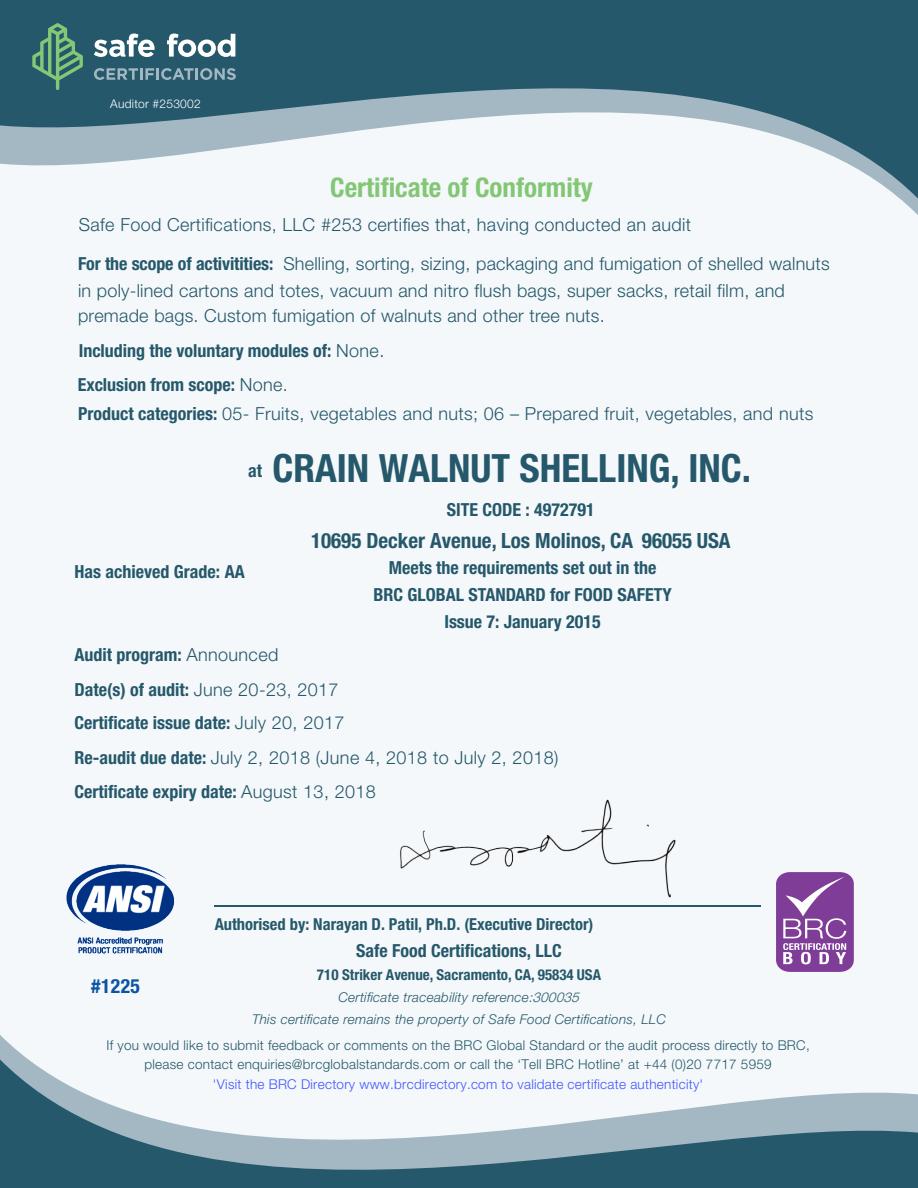
<style>
.page{position:relative;width:918px;height:1188px;background:#f4f8fa}
.page>*{position:absolute;margin:0;border:0;box-sizing:border-box;transform-origin:0 0}
.t1{font:700 condensed 39px "Helvetica Neue LT Std";color:#25586b}
.t2{font:700 condensed 27px "Helvetica Neue LT Std";color:#83c775}
.t3{font:700 condensed 21px "Helvetica Neue LT Std";color:#25586b}
.t4{font:700 condensed 19.65px "Helvetica Neue LT Std";color:#0c54a4}
.t5{font:300 18px/38.2px "Helvetica Neue LT Std";letter-spacing:.01em;color:#25586b}
.t6{font:700 condensed 18px/33.6px "Helvetica Neue LT Std";color:#25586b}
.t7{font:700 condensed 16.5px "Helvetica Neue LT Std";color:#25586b}
.t8{font:700 condensed 15px "Helvetica Neue LT Std";color:#25586b}
.t9{font:300 13.5px/19.4px "Helvetica Neue LT Std";letter-spacing:.02em;color:#25586b;text-align:center}
.t10{font:italic 300 13.5px/21.8px "Helvetica Neue LT Std";letter-spacing:.02em;color:#25586b;text-align:center}
.t11{font:300 13.5px "Helvetica Neue LT Std";letter-spacing:.02em;color:#4055ff}
.t12{font:300 12px "Helvetica Neue LT Std";letter-spacing:.02em;color:#fff}
.s1{font-weight:700;font-stretch:condensed}
.s2{font-weight:300;font-stretch:normal}
.s3{font-size:18px}
.s4{font-style:inherit}
</style>
<div class="page">
<img style="left:776px;top:872px;width:77px;height:99px">
<hr style="left:214px;top:906px;width:547px;height:1px;background:#25586b">
<svg style="left:0;top:1060px;width:918px;height:128px"></svg>
<svg style="left:0;top:0;width:918px;height:199px;fill:#25586b"></svg>
<svg style="left:167px;top:34px;width:68px;height:23px"></svg>
<svg style="left:94px;top:34px;width:61px;height:23px"></svg>
<svg style="left:32px;top:23px;width:51px;height:67px;background:#447c6e"></svg>
<svg style="left:94px;top:68px;width:142px;height:12px;background:#5e8392"></svg>
<img style="left:66px;top:864px;width:108px;height:90px">
<img style="left:400px;top:799px;width:276px;height:99px">
<p class="t12" style="left:110px;top:97px;width:92px">Auditor #253002</p>
<h2 class="t2" style="left:330px;top:171px;width:264px">Certificate of Conformity</h2>
<p class="t5" style="left:78px;top:205px;width:753px">Safe Food Certifications, LLC #253 certifies that, having conducted an audit<br><span class="s1">For the scope of activitities:</span> Shelling, sorting, sizing, packaging and fumigation of shelled walnuts</p>
<p class="t5" style="left:78px;top:277px;width:708px;line-height:25.5px">in poly-lined cartons and totes, vacuum and nitro flush bags, super sacks, retail film, and premade bags. Custom fumigation of walnuts and other tree nuts.</p>
<p class="t6" style="left:78px;top:334px;width:308px">Including the voluntary modules of: <span class="s2">None.<br></span>Exclusion from scope: <span class="s2">None.</span></p>
<p class="t5" style="left:78px;top:394px;width:737px"><span class="s1">Product categories:</span> 05- Fruits, vegetables and nuts; 06 – Prepared fruit, vegetables, and nuts</p>
<h1 class="t1" style="left:248px;top:444px;width:504px"><span class="s3">at</span> CRAIN WALNUT SHELLING, INC.</h1>
<p class="t6" style="left:447px;top:493px;width:149px">SITE CODE : 4972791</p>
<p class="t3" style="left:311px;top:527px;width:421px">10695 Decker Avenue, Los Molinos, CA 96055 USA</p>
<p class="t6" style="left:75px;top:554px;width:172px">Has achieved Grade: AA</p>
<p class="t6" style="left:373px;top:554px;width:300px;line-height:27px;text-align:center">Meets the requirements set out in the<br>BRC GLOBAL STANDARD for FOOD SAFETY<br>Issue 7: January 2015</p>
<p class="t6" style="left:75px;top:638px;width:271px">Audit program: <span class="s2">Announced<br></span>Date(s) of audit: <span class="s2">June 20-23, 2017<br></span>Certificate issue date: <span class="s2">July 20, 2017</span></p>
<p class="t5" style="left:75px;top:740px;width:485px;line-height:34.2px"><span class="s1">Re-audit due date:</span> July 2, 2018 (June 4, 2018 to July 2, 2018)<br><span class="s1">Certificate expiry date:</span> August 13, 2018</p>
<p class="t7" style="left:215px;top:914px;width:380px">Authorised by: Narayan D. Patil, Ph.D. (Executive Director)</p>
<p class="t6" style="left:356px;top:934px;width:207px">Safe Food Certifications, LLC</p>
<p class="t8" style="left:317px;top:966px;width:286px">710 Striker Avenue, Sacramento, CA, 95834 USA</p>
<p class="t10" style="left:252px;top:986px;width:415px">Certificate traceability reference<span class="s4">:300035<br></span>This certificate remains the property of Safe Food Certifications, LLC</p>
<p class="t9" style="left:107px;top:1035px;width:705px">If you would like to submit feedback or comments on the BRC Global Standard or the audit process directly to BRC, please contact enquiries@brcglobalstandards.com or call the ‘Tell BRC Hotline’ at +44 (0)20 7717 5959</p>
<p class="t11" style="left:213px;top:1076px;width:492px">'Visit the BRC Directory www.brcdirectory.com to validate certificate authenticity'</p>
<p class="t4" style="left:91px;top:974px;width:50px">#1225</p>
</div>
